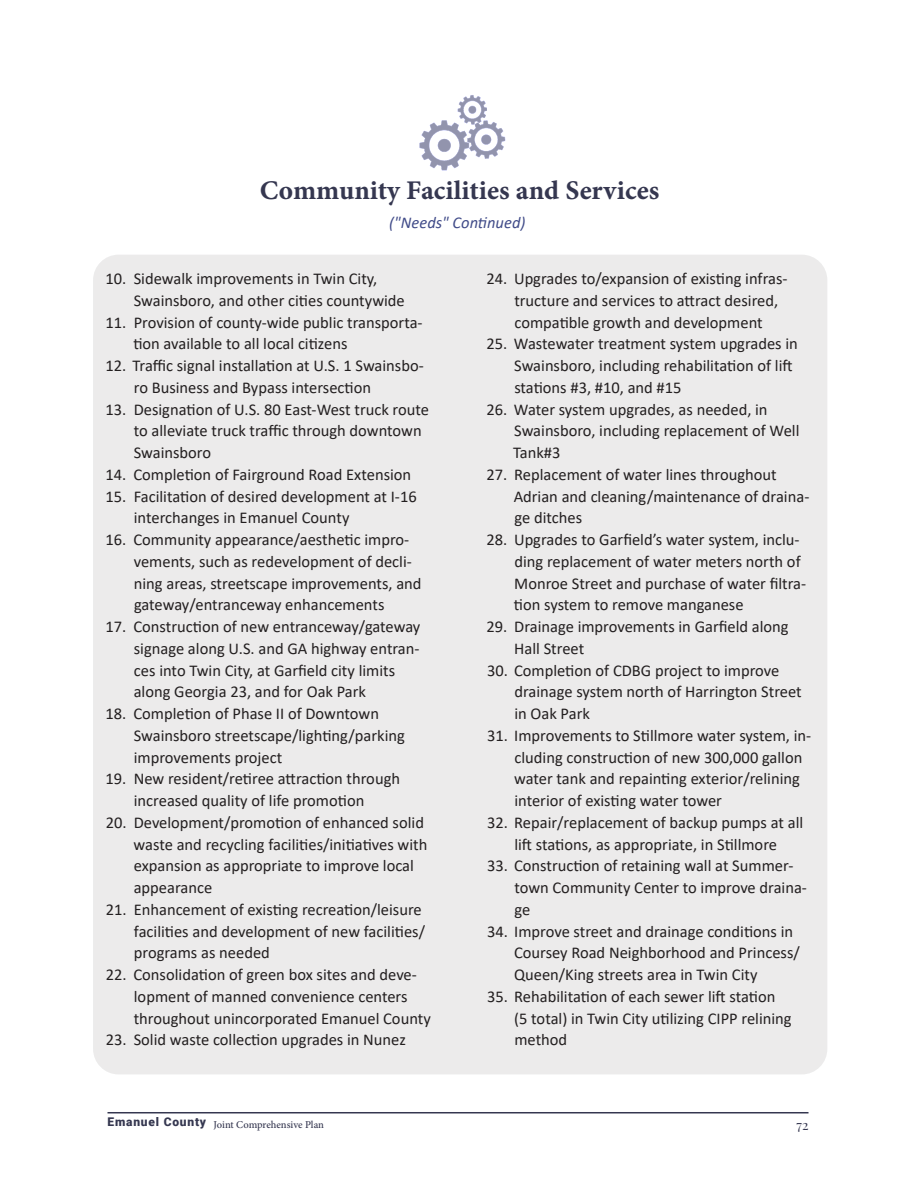
<style>
.page{position:relative;width:918px;height:1188px;background:#fff}
.page>*{position:absolute;margin:0;border:0;box-sizing:border-box;transform-origin:0 0}
.Treutlen_Body{font:27px "Minion Pro Bold Capt";color:#353750}
.t1{font:16.5px/21.8px "Calibri";color:#231f20}
.Treutlen_Body-2{font:italic 16.5px "Calibri";color:#414c89}
.t2{font:13.5px "Playfair Display";color:#353750}
.t3{font:500 10.5px "Minion Pro";letter-spacing:-.005em;color:#353750}
</style>
<div class="page">
<hr style="left:108px;top:1112px;width:701px;height:1px;background:#353750">
<div style="left:93px;top:255px;width:734px;height:819px;background:#ecebeb;border-radius:26px"></div>
<svg style="left:419px;top:95px;width:87px;height:76px"></svg>
<p class="Treutlen_Body" style="left:260px;top:171px;width:401px">Community Facilities and Services</p>
<p class="Treutlen_Body-2" style="left:389px;top:211px;width:138px">("Needs" Continued)</p>
<p class="t1" style="left:134px;top:267px;width:273px;text-indent:-28px">10. Sidewalk improvements in Twin City,<br>Swainsboro, and other cities countywide</p>
<p class="t1" style="left:133px;top:311px;width:291px;text-indent:-28px">11. Provision of county-wide public transporta&shy;tion available to all local citizens</p>
<p class="t1" style="left:134px;top:354px;width:291px;text-indent:-28px">12. Traffic signal installation at U.S. 1 Swainsbo&shy;ro Business and Bypass intersection</p>
<p class="t1" style="left:134px;top:398px;width:297px;text-indent:-28px">13. Designation of U.S. 80 East-West truck route to alleviate truck traffic through downtown<br>Swainsboro</p>
<p class="t1" style="left:105px;top:463px;width:307px">14. Completion of Fairground Road Extension</p>
<p class="t1" style="left:134px;top:485px;width:284px;text-indent:-28px">15. Facilitation of desired development at I-16 interchanges in Emanuel County</p>
<p class="t1" style="left:134px;top:528px;width:289px;text-indent:-28px">16. Community appearance/aesthetic impro&shy;vements, such as redevelopment of decli&shy;ning areas, streetscape improvements, and gateway/entranceway enhancements</p>
<p class="t1" style="left:134px;top:615px;width:288px;text-indent:-28px">17. Construction of new entranceway/gateway signage along U.S. and GA highway entran&shy;ces into Twin City, at Garfield city limits along Georgia 23, and for Oak Park</p>
<p class="t1" style="left:134px;top:702px;width:273px;text-indent:-28px">18. Completion of Phase II of Downtown<br>Swainsboro streetscape/lighting/parking improvements project</p>
<p class="t1" style="left:105px;top:768px;width:296px;text-align:center">19. New resident/retiree attraction through increased quality of life promotion</p>
<p class="t1" style="left:134px;top:811px;width:295px;text-indent:-28px">20. Development/promotion of enhanced solid waste and recycling facilities/initiatives with expansion as appropriate to improve local appearance</p>
<p class="t1" style="left:134px;top:898px;width:293px;text-indent:-28px">21. Enhancement of existing recreation/leisure facilities and development of new facilities/ programs as needed</p>
<p class="t1" style="left:134px;top:963px;width:299px;text-indent:-28px">22. Consolidation of green box sites and deve&shy;lopment of manned convenience centers throughout unincorporated Emanuel County</p>
<p class="t1" style="left:106px;top:1029px;width:301px">23. Solid waste collection upgrades in Nunez</p>
<p class="t3" style="left:108px;top:1118px;width:218px"><sup>Emanuel</sup> <sup>County</sup> Joint Comprehensive Plan</p>
<p class="t1" style="left:514px;top:267px;width:275px;text-indent:-28px">24. Upgrades to/expansion of existing infras&shy;tructure and services to attract desired, compatible growth and development</p>
<p class="t1" style="left:514px;top:333px;width:285px;text-indent:-28px">25. Wastewater treatment system upgrades in<br>Swainsboro, including rehabilitation of lift stations #3, #10, and #15</p>
<p class="t1" style="left:513px;top:398px;width:288px;text-indent:-27px">26. Water system upgrades, as needed, in<br>Swainsboro, including replacement of Well<br>Tank#3</p>
<p class="t1" style="left:514px;top:463px;width:297px;text-indent:-27px">27. Replacement of water lines throughout<br>Adrian and cleaning/maintenance of draina&shy;ge ditches</p>
<p class="t1" style="left:514px;top:528px;width:294px;text-indent:-27px">28. Upgrades to Garfield’s water system, inclu&shy;ding replacement of water meters north of Monroe Street and purchase of water filtra&shy;tion system to remove manganese</p>
<p class="t1" style="left:514px;top:615px;width:276px;text-indent:-28px">29. Drainage improvements in Garfield along<br>Hall Street</p>
<p class="t1" style="left:514px;top:659px;width:289px;text-indent:-27px">30. Completion of CDBG project to improve drainage system north of Harrington Street in Oak Park</p>
<p class="t1" style="left:514px;top:724px;width:299px;text-indent:-27px">31. Improvements to Stillmore water system, in&shy;cluding construction of new 300,000 gallon water tank and repainting exterior/relining interior of existing water tower</p>
<p class="t1" style="left:487px;top:811px;width:318px;text-align:center">32. Repair/replacement of backup pumps at all lift stations, as appropriate, in Stillmore</p>
<p class="t1" style="left:514px;top:855px;width:294px;text-indent:-27px">33. Construction of retaining wall at Summer&shy;town Community Center to improve draina&shy;ge</p>
<p class="t1" style="left:514px;top:920px;width:287px;text-indent:-27px">34. Improve street and drainage conditions in<br>Coursey Road Neighborhood and Princess/<br>Queen/King streets area in Twin City</p>
<p class="t1" style="left:514px;top:985px;width:279px;text-indent:-27px">35. Rehabilitation of each sewer lift station (5 total) in Twin City utilizing CIPP relining method</p>
<p class="t2" style="left:797px;top:1114px;width:13px">72</p>
</div>
